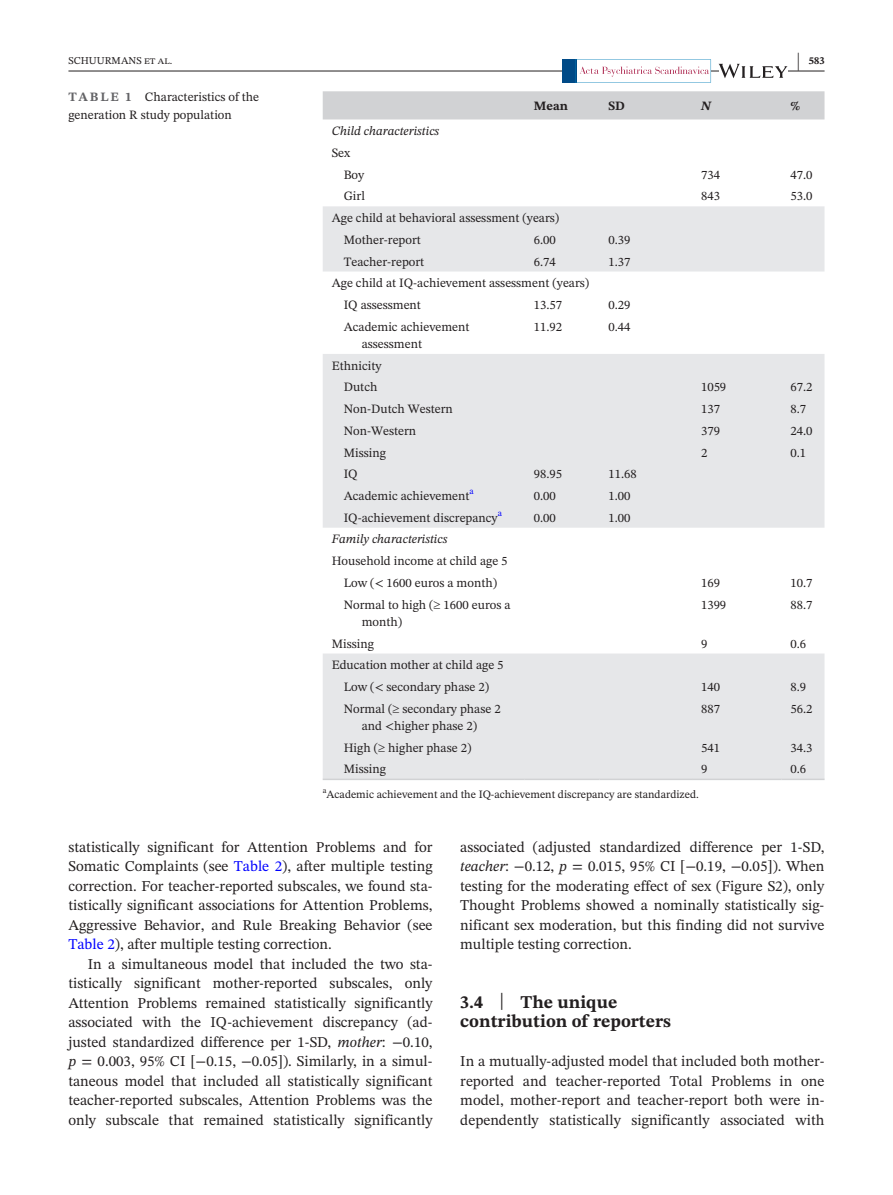
<style>
.page{position:relative;width:893px;height:1195px;background:#fff}
.page>*{position:absolute;margin:0;border:0;box-sizing:border-box;transform-origin:0 0}
.t1{font:700 21px "STIX Two Text";color:#231f20;scale:.42 1}
.t2{font:700 18px/19.5px "STIX Two Text";color:#231f20}
.t3{font:15px/19.5px "STIX Two Text";color:#231f20;text-align:justify}
.t4{font:12.75px/21.8px "STIX Two Text";color:#231f20}
.t5{font:italic 12.75px "STIX Two Text";color:#231f20}
.t6{font:700 12.75px "STIX Two Text";color:#231f20}
.t7{font:italic 700 12.75px "STIX Two Text";color:#231f20}
.t8{font:11.25px "STIX Two Text";color:#231f20}
.t9{font:10.5px "STIX Two Text";color:#231f20}
.t10{font:700 10.5px "STIX Two Text";color:#231f20}
.t11{font:7.8px "STIX Two Text";color:#231f20}
.s1{font-weight:700;color:#636366}
.s2{color:#00f}
.s3{font-style:italic}
.s4{font-weight:400;font-size:23.7px}
</style>
<div class="page">
<hr style="left:68px;top:71px;width:756px;height:1px;background:#231f20">
<div style="left:562px;top:59px;width:15px;height:24px;background:#004a87"></div>
<svg style="left:575px;top:59px;width:136px;height:24px"></svg>
<svg style="left:719px;top:64px;width:68px;height:14px"></svg>
<div style="left:323px;top:91px;width:501px;height:28px;background:#d1d2d4"></div>
<svg style="left:323px;top:206px;width:501px;height:573px;fill:#e6e7e9"></svg>
<hr style="left:323px;top:779px;width:202px;height:1px;background:#d1d2d4">
<hr style="left:525px;top:779px;width:74px;height:1px;background:#d1d2d4">
<hr style="left:599px;top:779px;width:93px;height:1px;background:#d1d2d4">
<hr style="left:692px;top:779px;width:89px;height:1px;background:#d1d2d4">
<hr style="left:781px;top:779px;width:43px;height:1px;background:#d1d2d4">
<h1 class="t1" style="left:797px;top:45px;width:8px">|</h1>
<p class="t9" style="left:68px;top:53px;width:105px">SCHUURMANS et al.</p>
<p class="t10" style="left:809px;top:53px;width:17px">583</p>
<p class="t4" style="left:68px;top:88px;width:192px;line-height:18px"><span class="s1">TABLE 1</span> Characteristics of the generation R study population</p>
<p class="t5" style="left:332px;top:122px;width:109px">Child characteristics</p>
<p class="t4" style="left:344px;top:142px;width:22px;text-indent:-12px">Sex<br>Boy</p>
<p class="t6" style="left:534px;top:97px;width:36px">Mean</p>
<p class="t6" style="left:608px;top:97px;width:18px">SD</p>
<p class="t7" style="left:701px;top:97px;width:11px">N</p>
<p class="t6" style="left:790px;top:97px;width:11px">%</p>
<p class="t4" style="left:701px;top:163px;width:20px">734</p>
<p class="t4" style="left:790px;top:163px;width:24px">47.0</p>
<p class="t4" style="left:344px;top:185px;width:23px">Girl</p>
<p class="t4" style="left:701px;top:185px;width:20px">843</p>
<p class="t4" style="left:790px;top:185px;width:24px">53.0</p>
<p class="t4" style="left:344px;top:207px;width:217px;text-indent:-12px">Age child at behavioral assessment (years)<br>Mother-report</p>
<p class="t4" style="left:534px;top:229px;width:24px">6.00</p>
<p class="t4" style="left:608px;top:229px;width:24px">0.39</p>
<p class="t4" style="left:344px;top:250px;width:82px">Teacher-report</p>
<p class="t4" style="left:534px;top:250px;width:24px">6.74</p>
<p class="t4" style="left:608px;top:250px;width:24px">1.37</p>
<p class="t4" style="left:344px;top:272px;width:247px;text-indent:-12px">Age child at IQ-achievement assessment (years)<br>IQ assessment</p>
<p class="t4" style="left:534px;top:294px;width:30px">13.57</p>
<p class="t4" style="left:608px;top:294px;width:24px">0.29</p>
<p class="t4" style="left:362px;top:318px;width:109px;line-height:17.2px;text-indent:-18px">Academic achievement assessment</p>
<p class="t4" style="left:534px;top:315px;width:30px">11.92</p>
<p class="t4" style="left:608px;top:315px;width:24px">0.44</p>
<p class="t4" style="left:344px;top:354px;width:39px;text-indent:-12px">Ethnicity<br>Dutch</p>
<p class="t4" style="left:701px;top:376px;width:27px">1059</p>
<p class="t4" style="left:790px;top:376px;width:24px">67.2</p>
<p class="t4" style="left:344px;top:398px;width:111px">Non-Dutch Western</p>
<p class="t4" style="left:701px;top:398px;width:20px">137</p>
<p class="t4" style="left:790px;top:398px;width:17px">8.7</p>
<p class="t4" style="left:344px;top:420px;width:74px">Non-Western</p>
<p class="t4" style="left:701px;top:420px;width:20px">379</p>
<p class="t4" style="left:790px;top:420px;width:24px">24.0</p>
<p class="t4" style="left:344px;top:441px;width:44px">Missing</p>
<p class="t4" style="left:701px;top:441px;width:8px">2</p>
<p class="t4" style="left:790px;top:441px;width:17px">0.1</p>
<p class="t4" style="left:344px;top:463px;width:15px">IQ</p>
<p class="t4" style="left:534px;top:463px;width:30px">98.95</p>
<p class="t4" style="left:608px;top:463px;width:30px">11.68</p>
<p class="t4" style="left:344px;top:485px;width:132px">Academic achievement<sup>a</sup></p>
<p class="t4" style="left:534px;top:485px;width:24px">0.00</p>
<p class="t4" style="left:608px;top:485px;width:24px">1.00</p>
<p class="t4" style="left:344px;top:506px;width:160px">IQ-achievement discrepancy<sup>a</sup></p>
<p class="t4" style="left:534px;top:506px;width:24px">0.00</p>
<p class="t4" style="left:608px;top:506px;width:24px">1.00</p>
<p class="t5" style="left:332px;top:530px;width:117px">Family characteristics</p>
<p class="t4" style="left:332px;top:550px;width:177px;text-align:center">Household income at child age 5<br>Low (&lt; 1600 euros a month)</p>
<p class="t4" style="left:701px;top:572px;width:20px">169</p>
<p class="t4" style="left:790px;top:572px;width:24px">10.7</p>
<p class="t4" style="left:362px;top:596px;width:150px;line-height:17.2px;text-indent:-18px">Normal to high (≥ 1600 euros a month)</p>
<p class="t4" style="left:701px;top:593px;width:27px">1399</p>
<p class="t4" style="left:790px;top:593px;width:24px">88.7</p>
<p class="t4" style="left:332px;top:632px;width:44px">Missing</p>
<p class="t4" style="left:701px;top:632px;width:8px">9</p>
<p class="t4" style="left:790px;top:632px;width:17px">0.6</p>
<p class="t4" style="left:332px;top:654px;width:173px;text-align:center">Education mother at child age 5<br>Low (&lt; secondary phase 2)</p>
<p class="t4" style="left:701px;top:676px;width:20px">140</p>
<p class="t4" style="left:790px;top:676px;width:17px">8.9</p>
<p class="t4" style="left:344px;top:700px;width:158px;line-height:17.2px;text-align:center">Normal (≥ secondary phase 2 and &lt;higher phase 2)</p>
<p class="t4" style="left:701px;top:697px;width:20px">887</p>
<p class="t4" style="left:790px;top:697px;width:24px">56.2</p>
<p class="t4" style="left:344px;top:736px;width:129px">High (≥ higher phase 2)</p>
<p class="t4" style="left:701px;top:736px;width:20px">541</p>
<p class="t4" style="left:790px;top:736px;width:24px">34.3</p>
<p class="t4" style="left:344px;top:758px;width:44px">Missing</p>
<p class="t4" style="left:701px;top:758px;width:8px">9</p>
<p class="t4" style="left:790px;top:758px;width:17px">0.6</p>
<p class="t11" style="left:323px;top:785px;width:5px">a</p>
<p class="t8" style="left:326px;top:786px;width:374px">Academic achievement and the IQ-achievement discrepancy are standardized.</p>
<p class="t3" style="left:68px;top:837px;width:366px">statistically significant for Attention Problems and for Somatic Complaints (see <span class="s2">Table 2</span>), after multiple testing correction. For teacher-reported subscales, we found sta&shy;tistically significant associations for Attention Problems, Aggressive Behavior, and Rule Breaking Behavior (see <span class="s2">Table 2</span>), after multiple testing correction.</p>
<p class="t3" style="left:68px;top:954px;width:366px;text-indent:20px">In a simultaneous model that included the two sta&shy;tistically significant mother-reported subscales, only Attention Problems remained statistically significantly associated with the IQ-achievement discrepancy (ad&shy;justed standardized difference per 1-SD, <span class="s3">mother</span>: −0.10, <span class="s3">p</span> = 0.003, 95% CI [−0.15, −0.05]). Similarly, in a simul&shy;taneous model that included all statistically significant teacher-reported subscales, Attention Problems was the only subscale that remained statistically significantly</p>
<p class="t3" style="left:460px;top:837px;width:366px">associated (adjusted standardized difference per 1-SD, <span class="s3">teacher</span>: −0.12, <span class="s3">p</span> = 0.015, 95% CI [−0.19, −0.05]). When testing for the moderating effect of sex (Figure S2), only Thought Problems showed a nominally statistically sig&shy;nificant sex moderation, but this finding did not survive multiple testing correction.</p>
<p class="t2" style="left:460px;top:993px;width:212px">3.4 <span class="s4">|</span> The unique contribution of reporters</p>
<p class="t3" style="left:460px;top:1052px;width:366px">In a mutually-adjusted model that included both mother&shy;reported and teacher-reported Total Problems in one model, mother-report and teacher-report both were in&shy;dependently statistically significantly associated with</p>
</div>
